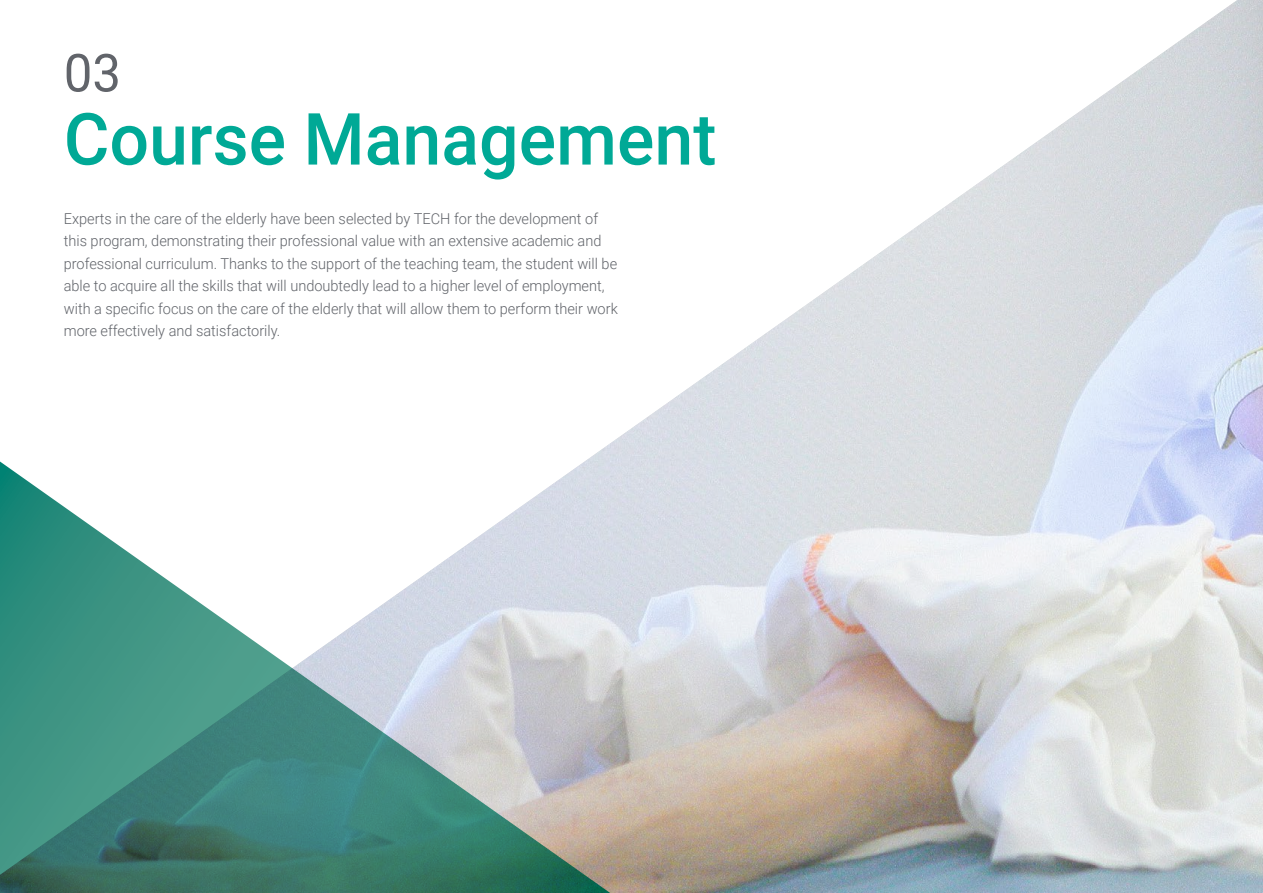
<style>
.page{position:relative;width:1263px;height:893px;background:#fff}
.page>*{position:absolute;margin:0;border:0;box-sizing:border-box;transform-origin:0 0}
.t1{font:500 72px "Roboto";color:#00a996}
.t2{font:52.5px "Roboto";color:#61646a}
.t3{font:300 15px/22.5px "Roboto";color:#61646a}
</style>
<div class="page">
<img style="left:607px;top:0;width:656px;height:893px">
<svg style="left:0;top:446px;width:640px;height:447px"></svg>
<h2 class="t2" style="left:64px;top:36px;width:59px">03</h2>
<h1 class="t1" style="left:64px;top:89px;width:654px">Course Management</h1>
<p class="t3" style="left:64px;top:207px;width:555px">Experts in the care of the elderly have been selected by TECH for the development of this program, demonstrating their professional value with an extensive academic and professional curriculum. Thanks to the support of the teaching team, the student will be able to acquire all the skills that will undoubtedly lead to a higher level of employment, with a specific focus on the care of the elderly that will allow them to perform their work more effectively and satisfactorily.</p>
</div>
